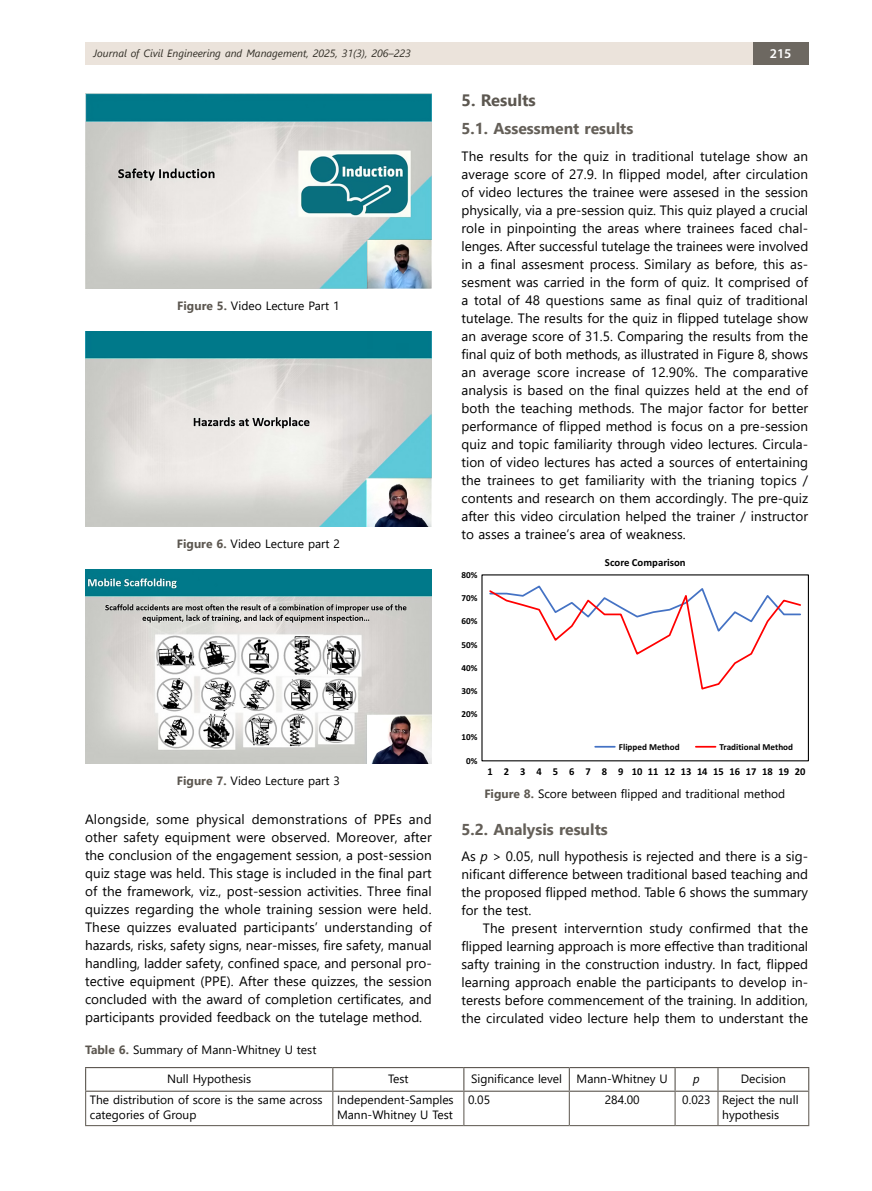
<style>
.page{position:relative;width:872px;height:1191px;background:#fff}
.page>*{position:absolute;margin:0;border:0;box-sizing:border-box;transform-origin:0 0}
._01{font:700 16.5px "Segoe UI";color:#5c5750}
._02{font:700 15.75px "Segoe UI";color:#645f58}
._00{font:13.5px/18px "Segoe UI";color:#000;text-align:justify}
.t1{font:600 13.5px "Myriad Pro";color:#fff}
.Lenteles_tekstas{font:12px/15px "Segoe UI";color:#000}
.Figure{font:12px "Segoe UI";color:#000}
.Lenteles_galvute{font:12px "Segoe UI";color:#000}
.Table{font:12px "Segoe UI";color:#000}
.Lenteles_galvute-2{font:italic 12px "Segoe UI";color:#000}
.t2{font:700 10.8px "Calibri";color:#000}
.t3{font:italic 10.5px "Segoe UI";color:#302d25}
.t4{font:700 10.5px "Calibri";color:#000}
.t5{font:700 9.15px "Calibri";color:#000}
.s1{font-weight:700;color:#5c5750}
.s2{font-style:italic}
</style>
<div class="page">
<div style="left:85px;top:43px;width:668px;height:22px;background:#ebe3db"></div>
<div style="left:753px;top:43px;width:55px;height:22px;background:#6d6861"></div>
<img style="left:85px;top:94px;width:347px;height:195px">
<img style="left:85px;top:332px;width:347px;height:195px">
<img style="left:85px;top:569px;width:347px;height:195px">
<hr style="left:85px;top:1067px;width:248px;height:1px;background:#5c5750">
<svg style="left:85px;top:1068px;width:1px;height:22px"></svg>
<hr style="left:333px;top:1067px;width:131px;height:1px;background:#5c5750">
<svg style="left:332px;top:1068px;width:1px;height:22px"></svg>
<hr style="left:464px;top:1067px;width:105px;height:1px;background:#5c5750">
<svg style="left:463px;top:1068px;width:1px;height:22px"></svg>
<hr style="left:569px;top:1067px;width:106px;height:1px;background:#5c5750">
<svg style="left:569px;top:1068px;width:1px;height:22px"></svg>
<hr style="left:675px;top:1067px;width:43px;height:1px;background:#5c5750">
<svg style="left:674px;top:1068px;width:1px;height:22px"></svg>
<hr style="left:718px;top:1067px;width:91px;height:1px;background:#5c5750">
<svg style="left:717px;top:1068px;width:1px;height:22px"></svg>
<svg style="left:808px;top:1068px;width:1px;height:22px"></svg>
<hr style="left:85px;top:1090px;width:248px;height:1px;background:#5c5750">
<hr style="left:333px;top:1090px;width:131px;height:1px;background:#5c5750">
<hr style="left:464px;top:1090px;width:105px;height:1px;background:#5c5750">
<hr style="left:569px;top:1090px;width:106px;height:1px;background:#5c5750">
<hr style="left:675px;top:1090px;width:43px;height:1px;background:#5c5750">
<hr style="left:718px;top:1090px;width:91px;height:1px;background:#5c5750">
<hr style="left:85px;top:1091px;width:1px;height:34px;background:#6d6861">
<hr style="left:332px;top:1091px;width:1px;height:34px;background:#6d6861">
<hr style="left:463px;top:1091px;width:1px;height:34px;background:#6d6861">
<hr style="left:569px;top:1091px;width:1px;height:34px;background:#6d6861">
<hr style="left:674px;top:1091px;width:1px;height:34px;background:#6d6861">
<hr style="left:717px;top:1091px;width:1px;height:34px;background:#6d6861">
<hr style="left:808px;top:1091px;width:1px;height:34px;background:#6d6861">
<hr style="left:85px;top:1125px;width:248px;height:1px;background:#6d6861">
<hr style="left:333px;top:1125px;width:131px;height:1px;background:#6d6861">
<hr style="left:464px;top:1125px;width:105px;height:1px;background:#6d6861">
<hr style="left:569px;top:1125px;width:106px;height:1px;background:#6d6861">
<hr style="left:675px;top:1125px;width:43px;height:1px;background:#6d6861">
<hr style="left:718px;top:1125px;width:91px;height:1px;background:#6d6861">
<svg style="left:489px;top:585px;width:312px;height:105px"></svg>
<svg style="left:595px;top:746px;width:20px;height:1px"></svg>
<svg style="left:696px;top:746px;width:19px;height:1px"></svg>
<p class="t3" style="left:94px;top:43px;width:319px">Journal of Civil Engineering and Management, 2025, 31(3), 206–223</p>
<p class="t1" style="left:769px;top:45px;width:23px">215</p>
<p class="Figure" style="left:177px;top:295px;width:164px"><span class="s1">Figure 5.</span> Video Lecture Part 1</p>
<p class="Figure" style="left:177px;top:533px;width:164px"><span class="s1">Figure 6.</span> Video Lecture part 2</p>
<p class="Figure" style="left:177px;top:770px;width:164px"><span class="s1">Figure 7.</span> Video Lecture part 3</p>
<p class="_00" style="left:85px;top:808px;width:348px">Alongside, some physical demonstrations of PPEs and other safety equipment were observed. Moreover, after the conclusion of the engagement session, a post-session quiz stage was held. This stage is included in the final part of the framework, viz., post-session activities. Three final quizzes regarding the whole training session were held.<br>These quizzes evaluated participants’ understanding of hazards, risks, safety signs, near-misses, fire safety, manual handling, ladder safety, confined space, and personal pro&shy;tective equipment (PPE). After these quizzes, the session concluded with the award of completion certificates, and participants provided feedback on the tutelage method.</p>
<p class="_01" style="left:461px;top:84px;width:76px">5. Results</p>
<p class="_02" style="left:461px;top:114px;width:173px">5.1. Assessment results</p>
<p class="_00" style="left:461px;top:146px;width:348px">The results for the quiz in traditional tutelage show an average score of 27.9. In flipped model, after circulation of video lectures the trainee were assesed in the session physically, via a pre-session quiz. This quiz played a crucial role in pinpointing the areas where trainees faced chal&shy;lenges. After successful tutelage the trainees were involved in a final assesment process. Similary as before, this as&shy;sesment was carried in the form of quiz. It comprised of a total of 48 questions same as final quiz of traditional tutelage. The results for the quiz in flipped tutelage show an average score of 31.5. Comparing the results from the final quiz of both methods, as illustrated in Figure 8, shows an average score increase of 12.90%. The comparative analysis is based on the final quizzes held at the end of both the teaching methods. The major factor for better performance of flipped method is focus on a pre-session quiz and topic familiarity through video lectures. Circula&shy;tion of video lectures has acted a sources of entertaining the trainees to get familiarity with the trianing topics / contents and research on them accordingly. The pre-quiz after this video circulation helped the trainer / instructor to asses a trainee’s area of weakness.</p>
<p class="t5" style="left:461px;top:568px;width:17px">80%</p>
<p class="t5" style="left:461px;top:591px;width:17px">70%</p>
<p class="t5" style="left:461px;top:615px;width:17px">60%</p>
<p class="t5" style="left:461px;top:638px;width:17px">50%</p>
<p class="t5" style="left:461px;top:661px;width:17px">40%</p>
<p class="t5" style="left:461px;top:684px;width:17px">30%</p>
<p class="t5" style="left:461px;top:707px;width:17px">20%</p>
<p class="t5" style="left:461px;top:731px;width:17px">10%</p>
<p class="t5" style="left:466px;top:754px;width:13px">0%</p>
<p class="t2" style="left:605px;top:555px;width:82px">Score Comparison</p>
<p class="t5" style="left:619px;top:740px;width:62px">Flipped Method</p>
<p class="t5" style="left:719px;top:740px;width:75px">Traditional Method</p>
<p class="t4" style="left:487px;top:763px;width:319px">1 2 3 4 5 6 7 8 9 1011121314151617181920</p>
<p class="Figure" style="left:484px;top:782px;width:302px"><span class="s1">Figure 8.</span> Score between flipped and traditional method</p>
<p class="_02" style="left:461px;top:814px;width:148px">5.2. Analysis results</p>
<p class="_00" style="left:461px;top:846px;width:348px">As <span class="s2">p &gt;</span> 0.05, null hypothesis is rejected and there is a sig&shy;nificant difference between traditional based teaching and the proposed flipped method. Table 6 shows the summary for the test.</p>
<p class="_00" style="left:461px;top:918px;width:348px;text-indent:21px">The present interverntion study confirmed that the flipped learning approach is more effective than traditional safty training in the construction industry. In fact, flipped learning approach enable the participants to develop in&shy;terests before commencement of the training. In addition, the circulated video lecture help them to understant the</p>
<p class="Table" style="left:85px;top:1038px;width:233px"><span class="s1">Table 6.</span> Summary of Mann-Whitney U test</p>
<p class="Lenteles_galvute" style="left:167px;top:1067px;width:86px">Null Hypothesis</p>
<p class="Lenteles_galvute" style="left:388px;top:1067px;width:22px">Test</p>
<p class="Lenteles_galvute" style="left:471px;top:1067px;width:93px">Significance level</p>
<p class="Lenteles_galvute" style="left:576px;top:1067px;width:93px">Mann-Whitney U</p>
<p class="Lenteles_galvute-2" style="left:693px;top:1067px;width:8px">p</p>
<p class="Lenteles_galvute" style="left:741px;top:1067px;width:46px">Decision</p>
<p class="Lenteles_tekstas" style="left:90px;top:1091px;width:234px">The distribution of score is the same across categories of Group</p>
<p class="Lenteles_tekstas" style="left:337px;top:1091px;width:118px">Independent-Samples<br>Mann-Whitney U Test</p>
<p class="Lenteles_tekstas" style="left:468px;top:1091px;width:24px">0.05</p>
<p class="Lenteles_tekstas" style="left:605px;top:1091px;width:36px">284.00</p>
<p class="Lenteles_tekstas" style="left:682px;top:1091px;width:30px">0.023</p>
<p class="Lenteles_tekstas" style="left:722px;top:1091px;width:78px">Reject the null hypothesis</p>
</div>
